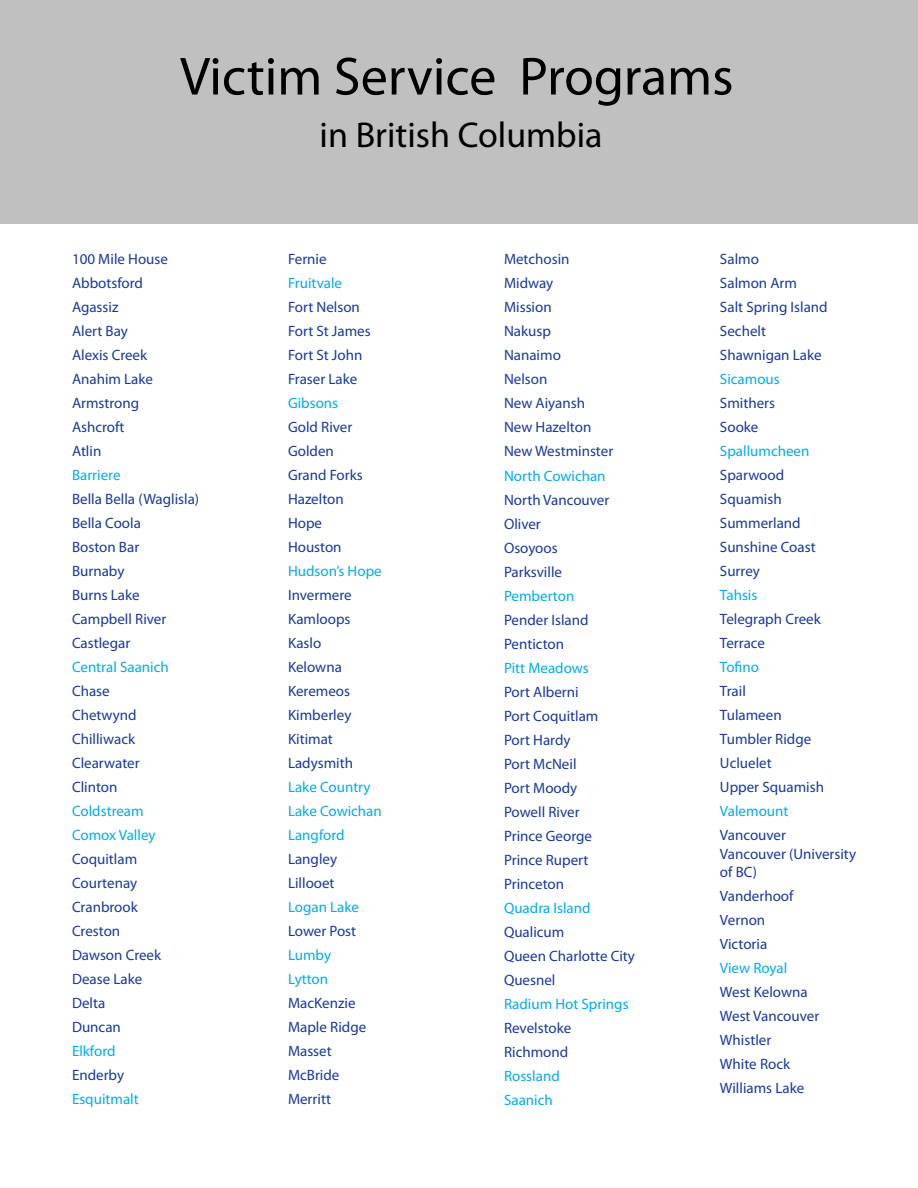
<style>
.page{position:relative;width:918px;height:1188px;background:#fff}
.page>*{position:absolute;margin:0;border:0;box-sizing:border-box;transform-origin:0 0}
.t1{font:54px "Myriad Pro";color:#000}
.t2{font:36px "Myriad Pro";color:#000}
.t3{font:15px/24px "Myriad Pro";color:#1a38a1}
.t4{font:15px/24px "Myriad Pro";color:#00adef}
</style>
<div class="page">
<div style="left:0;top:0;width:918px;height:224px;background:#c1c0c0"></div>
<h1 class="t1" style="left:180px;top:43px;width:555px">Victim Service Programs</h1>
<h2 class="t2" style="left:320px;top:113px;width:284px">in British Columbia</h2>
<p class="t3" style="left:72px;top:247px;width:97px">100 Mile House<br>Abbotsford<br>Agassiz<br>Alert Bay<br>Alexis Creek<br>Anahim Lake<br>Armstrong<br>Ashcroft<br>Atlin</p>
<p class="t4" style="left:72px;top:463px;width:50px">Barriere</p>
<p class="t3" style="left:72px;top:487px;width:129px">Bella Bella (Waglisla)<br>Bella Coola<br>Boston Bar<br>Burnaby<br>Burns Lake<br>Campbell River<br>Castlegar</p>
<p class="t4" style="left:72px;top:655px;width:98px">Central Saanich</p>
<p class="t3" style="left:72px;top:679px;width:69px">Chase<br>Chetwynd<br>Chilliwack<br>Clearwater<br>Clinton</p>
<p class="t4" style="left:72px;top:799px;width:85px">Coldstream<br>Comox Valley</p>
<p class="t3" style="left:72px;top:847px;width:91px">Coquitlam<br>Courtenay<br>Cranbrook<br>Creston<br>Dawson Creek<br>Dease Lake<br>Delta<br>Duncan</p>
<p class="t4" style="left:72px;top:1039px;width:45px">Elkford</p>
<p class="t3" style="left:72px;top:1063px;width:54px">Enderby</p>
<p class="t4" style="left:72px;top:1087px;width:68px">Esquitmalt</p>
<p class="t3" style="left:288px;top:247px;width:40px">Fernie</p>
<p class="t4" style="left:288px;top:271px;width:56px">Fruitvale</p>
<p class="t3" style="left:288px;top:295px;width:84px">Fort Nelson<br>Fort St James<br>Fort St John<br>Fraser Lake</p>
<p class="t4" style="left:288px;top:391px;width:52px">Gibsons</p>
<p class="t3" style="left:288px;top:415px;width:76px">Gold River<br>Golden<br>Grand Forks<br>Hazelton<br>Hope<br>Houston</p>
<p class="t4" style="left:288px;top:559px;width:95px">Hudson’s Hope</p>
<p class="t3" style="left:288px;top:583px;width:66px">Invermere<br>Kamloops<br>Kaslo<br>Kelowna<br>Keremeos<br>Kimberley<br>Kitimat<br>Ladysmith</p>
<p class="t4" style="left:288px;top:775px;width:95px">Lake Country<br>Lake Cowichan<br>Langford</p>
<p class="t3" style="left:288px;top:847px;width:51px">Langley<br>Lillooet</p>
<p class="t4" style="left:288px;top:895px;width:73px">Logan Lake</p>
<p class="t3" style="left:288px;top:919px;width:70px">Lower Post</p>
<p class="t4" style="left:288px;top:943px;width:45px">Lumby<br>Lytton</p>
<p class="t3" style="left:288px;top:991px;width:80px">MacKenzie<br>Maple Ridge<br>Masset<br>McBride<br>Merritt</p>
<p class="t3" style="left:504px;top:246px;width:111px">Metchosin<br>Midway<br>Mission<br>Nakusp<br>Nanaimo<br>Nelson<br>New Aiyansh<br>New Hazelton<br>New Westminster</p>
<p class="t4" style="left:504px;top:464px;width:103px">North Cowichan</p>
<p class="t3" style="left:504px;top:488px;width:107px">North Vancouver<br>Oliver<br>Osoyoos<br>Parksville</p>
<p class="t4" style="left:504px;top:584px;width:72px">Pemberton</p>
<p class="t3" style="left:504px;top:608px;width:86px">Pender Island<br>Penticton</p>
<p class="t4" style="left:504px;top:656px;width:86px">Pitt Meadows</p>
<p class="t3" style="left:504px;top:680px;width:96px">Port Alberni<br>Port Coquitlam<br>Port Hardy<br>Port McNeil<br>Port Moody<br>Powell River<br>Prince George<br>Prince Rupert<br>Princeton</p>
<p class="t4" style="left:504px;top:896px;width:88px">Quadra Island</p>
<p class="t3" style="left:504px;top:920px;width:133px">Qualicum<br>Queen Charlotte City<br>Quesnel</p>
<p class="t4" style="left:504px;top:992px;width:126px">Radium Hot Springs</p>
<p class="t3" style="left:504px;top:1016px;width:69px">Revelstoke<br>Richmond</p>
<p class="t4" style="left:504px;top:1064px;width:57px">Rossland<br>Saanich</p>
<p class="t3" style="left:720px;top:247px;width:109px">Salmo<br>Salmon Arm<br>Salt Spring Island<br>Sechelt<br>Shawnigan Lake</p>
<p class="t4" style="left:720px;top:367px;width:61px">Sicamous</p>
<p class="t3" style="left:720px;top:391px;width:57px">Smithers<br>Sooke</p>
<p class="t4" style="left:720px;top:439px;width:91px">Spallumcheen</p>
<p class="t3" style="left:720px;top:463px;width:97px">Sparwood<br>Squamish<br>Summerland<br>Sunshine Coast<br>Surrey</p>
<p class="t4" style="left:720px;top:583px;width:39px">Tahsis</p>
<p class="t3" style="left:720px;top:607px;width:102px">Telegraph Creek<br>Terrace</p>
<p class="t4" style="left:720px;top:655px;width:41px">Tofino</p>
<p class="t3" style="left:720px;top:679px;width:106px">Trail<br>Tulameen<br>Tumbler Ridge<br>Ucluelet<br>Upper Squamish</p>
<p class="t4" style="left:720px;top:799px;width:70px">Valemount</p>
<p class="t3" style="left:720px;top:825px;width:138px;line-height:19.5px">Vancouver<br>Vancouver (University</p>
<p class="t3" style="left:720px;top:860px;width:75px">of BC)<br>Vanderhoof<br>Vernon<br>Victoria</p>
<p class="t4" style="left:720px;top:956px;width:69px">View Royal</p>
<p class="t3" style="left:720px;top:980px;width:101px">West Kelowna<br>West Vancouver<br>Whistler<br>White Rock<br>Williams Lake</p>
</div>
